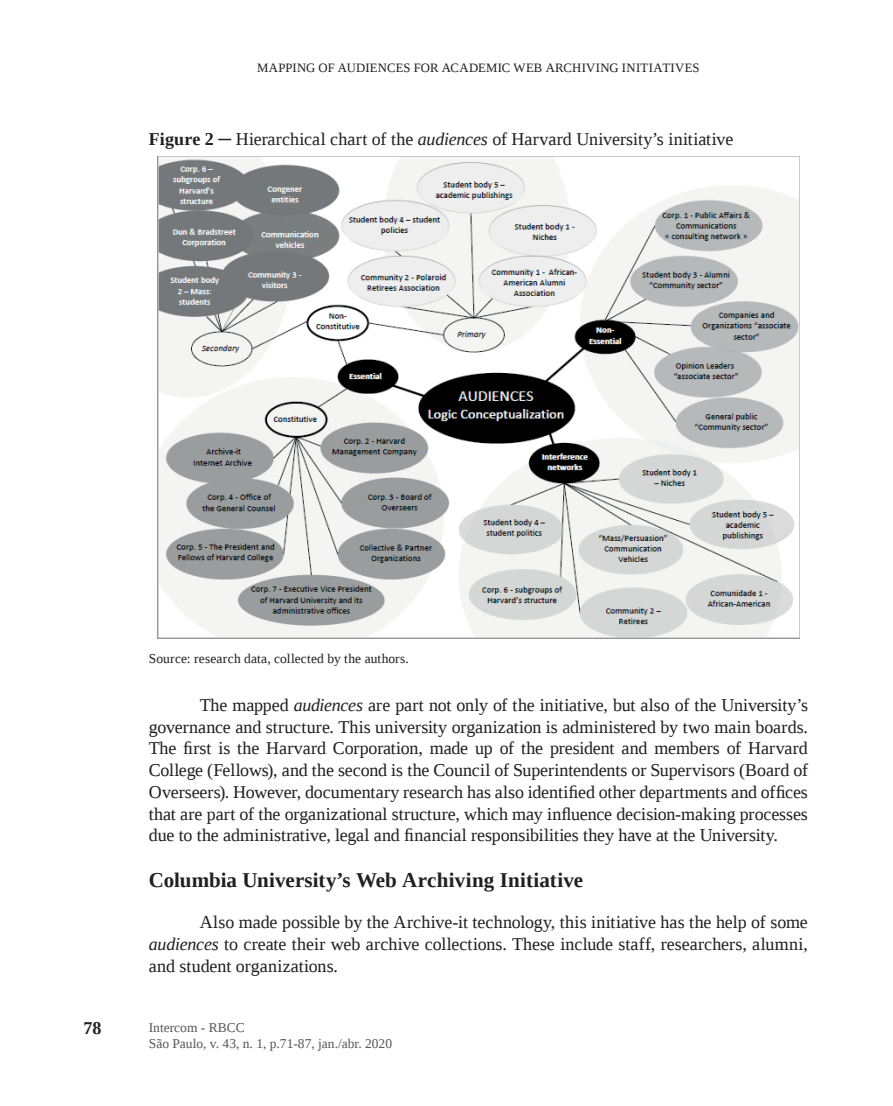
<style>
.page{position:relative;width:893px;height:1106px;background:#fff}
.page>*{position:absolute;margin:0;border:0;box-sizing:border-box;transform-origin:0 0}
.t1{font:700 21px "Liberation Serif";letter-spacing:.005em;color:#231f20}
.t2{font:18px/21.8px "Liberation Serif";color:#231f20;text-align:justify}
.t3{font:700 18px "Liberation Serif";color:#231f20}
.t4{font:13.5px/16.2px "Liberation Serif";color:#57585a}
.t5{font:13.5px "Liberation Serif";letter-spacing:.01em;color:#231f20}
.t6{font:12.75px "Liberation Serif";letter-spacing:.015em;color:#231f20}
.s1{font-weight:700}
.s2{font-style:italic}
</style>
<div class="page">
<img style="left:157px;top:156px;width:642px;height:482px">
<p class="t6" style="left:257px;top:59px;width:444px">MAPPING OF AUDIENCES FOR ACADEMIC WEB ARCHIVING INITIATIVES</p>
<p class="t2" style="left:149px;top:128px;width:586px"><span class="s1">Figure 2</span> ─ Hierarchical chart of the <span class="s2">audiences</span> of Harvard University’s initiative</p>
<p class="t3" style="left:84px;top:1016px;width:19px">78</p>
<p class="t5" style="left:149px;top:649px;width:261px">Source: research data, collected by the authors.</p>
<p class="t2" style="left:149px;top:694px;width:661px;text-indent:51px">The mapped <span class="s2">audiences</span> are part not only of the initiative, but also of the University’s governance and structure. This university organization is administered by two main boards.<br>The first is the Harvard Corporation, made up of the president and members of Harvard College (Fellows), and the second is the Council of Superintendents or Supervisors (Board of Overseers). However, documentary research has also identified other departments and offices that are part of the organizational structure, which may influence decision-making processes due to the administrative, legal and financial responsibilities they have at the University.</p>
<p class="t1" style="left:149px;top:865px;width:436px">Columbia University’s Web Archiving Initiative</p>
<p class="t2" style="left:149px;top:911px;width:661px;text-indent:51px">Also made possible by the Archive-it technology, this initiative has the help of some <span class="s2">audiences</span> to create their web archive collections. These include staff, researchers, alumni, and student organizations.</p>
<p class="t4" style="left:149px;top:1018px;width:245px">Intercom - RBCC<br>São Paulo, v. 43, n. 1, p.71-87, jan./abr. 2020</p>
</div>
